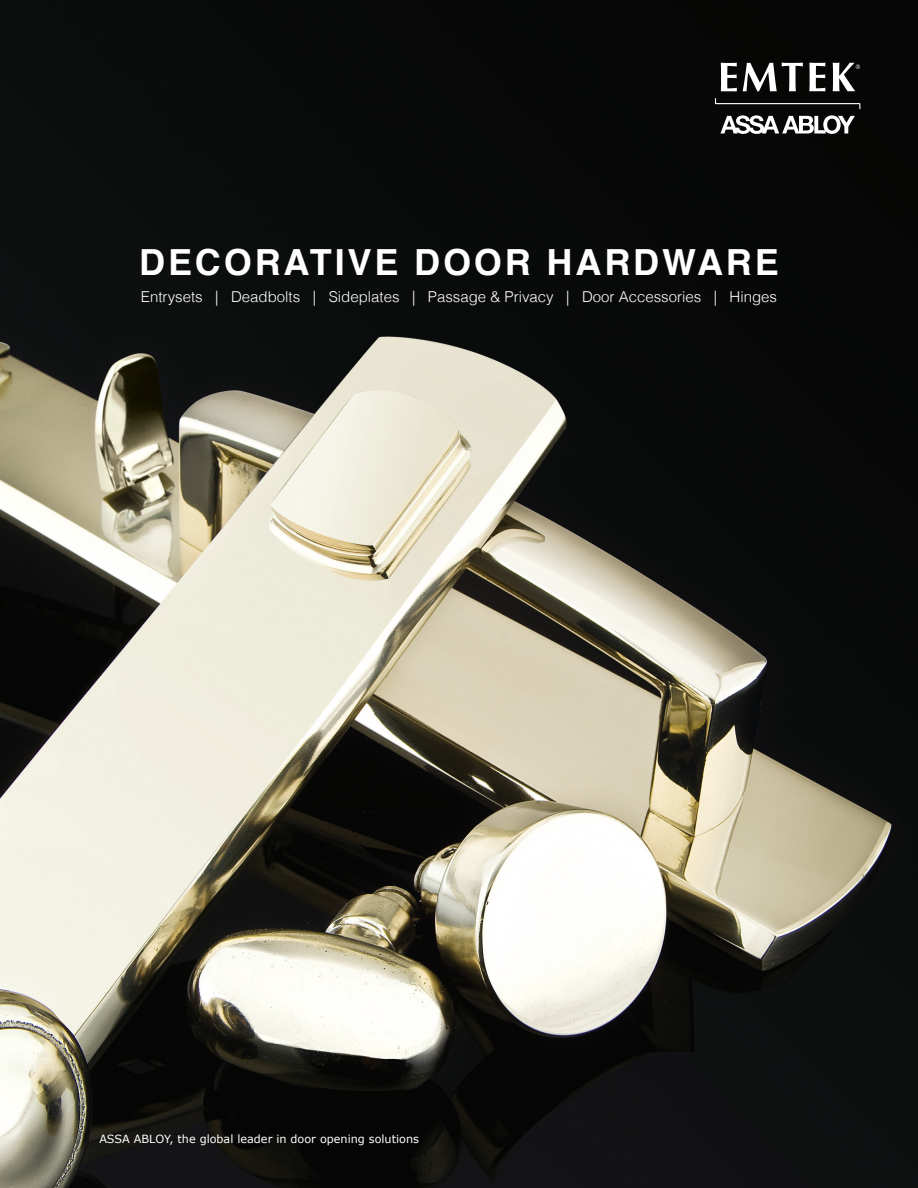
<style>
.page{position:relative;width:918px;height:1188px;background:#fff}
.page>*{position:absolute;margin:0;border:0;box-sizing:border-box;transform-origin:0 0}
.t1{font:700 36px "Helvetica";letter-spacing:.08em;color:#fff}
.t2{font:300 15px "Helvetica";color:#fff}
.t3{font:11.25px "Verdana";color:#fff}
</style>
<div class="page">
<img style="left:0;top:0;width:918px;height:1188px">
<svg style="left:715px;top:98px;width:146px;height:11px;background:#202120"></svg>
<svg style="left:720px;top:115px;width:135px;height:19px"></svg>
<svg style="left:721px;top:63px;width:16px;height:28px"></svg>
<svg style="left:743px;top:63px;width:60px;height:28px"></svg>
<svg style="left:809px;top:63px;width:17px;height:28px"></svg>
<svg style="left:833px;top:63px;width:27px;height:28px"></svg>
<h1 class="t1" style="left:139px;top:234px;width:641px">DECORATIVE DOOR HARDWARE</h1>
<p class="t2" style="left:141px;top:288px;width:638px">Entrysets | Deadbolts | Sideplates | Passage &amp; Privacy | Door Accessories | Hinges</p>
<p class="t3" style="left:99px;top:1131px;width:321px">ASSA ABLOY, the global leader in door opening solutions</p>
</div>
